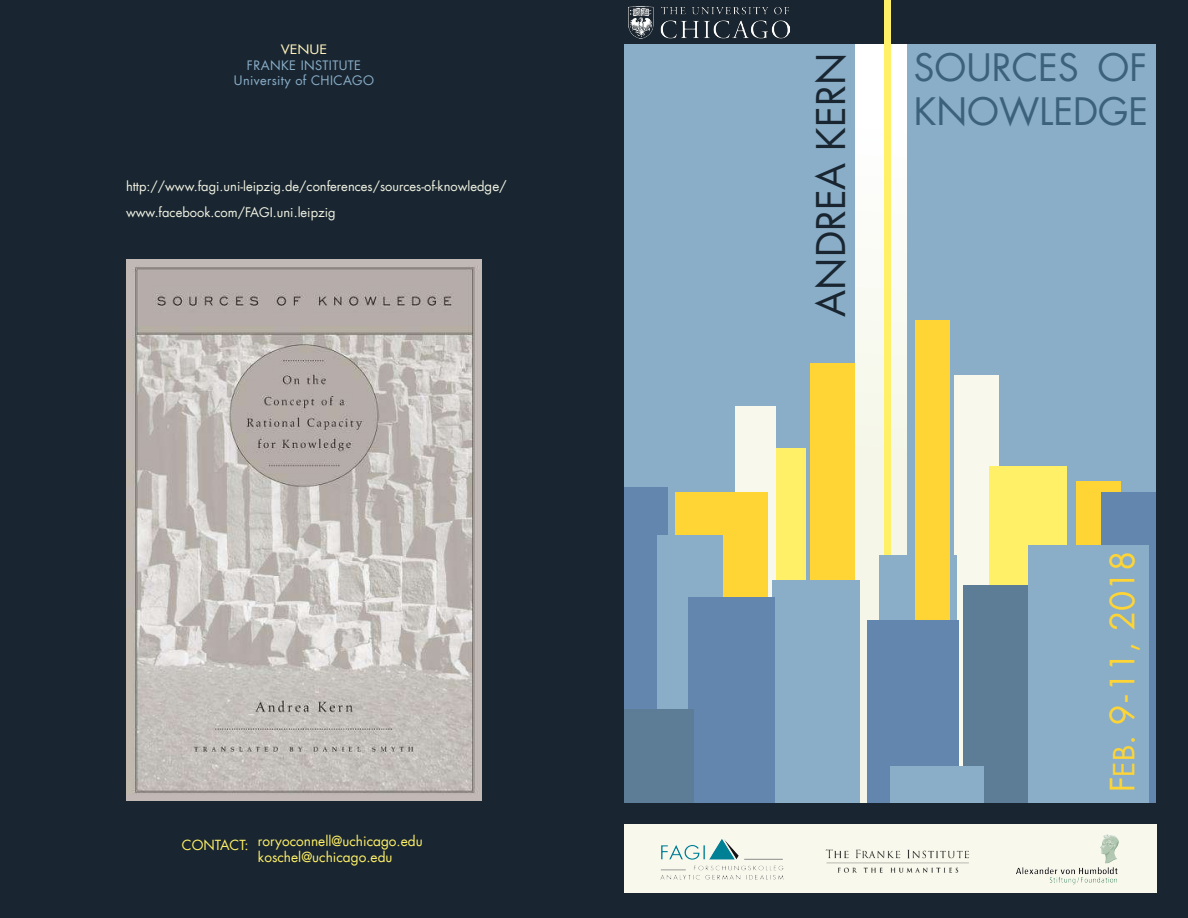
<style>
.page{position:relative;width:1188px;height:918px;background:#192631}
.page>*{position:absolute;margin:0;border:0;box-sizing:border-box;transform-origin:0 0}
.t1{font:38.7px "Futura";color:#192631}
.t2{font:37.05px/44.4px "Futura";color:#3b627a}
.t3{font:32.85px "Futura";color:#ffd535}
.t4{font:13.65px "Futura";color:#fff067}
.t5{font:12.9px "Futura";color:#f1f2e2}
.t6{font:12.75px "Futura";letter-spacing:.03em;color:#8aaec8}
.t7{font:12.75px "Futura";color:#fdf0bb;scale:1.14 1}
.s1{font-size:13.35px}
.s2{font-size:28.5px}
</style>
<div class="page">
<div style="left:602px;top:22px;width:578px;height:814px;background:#8aaec8"></div>
<div style="left:954px;top:375px;width:45px;height:505px;background:#f8f8ec"></div>
<div style="left:1076px;top:481px;width:45px;height:428px;background:#ffd535"></div>
<div style="left:747px;top:448px;width:59px;height:355px;background:#fff067"></div>
<div style="left:1101px;top:492px;width:74px;height:366px;background:#6386ae"></div>
<div style="left:810px;top:363px;width:69px;height:468px;background:#ffd535"></div>
<svg style="left:856px;top:44px;width:51px;height:759px;background:#f7f8f1"></svg>
<div style="left:594px;top:0;width:594px;height:44px;background:#192631"></div>
<div style="left:735px;top:406px;width:40px;height:490px;background:#f8f8ec"></div>
<div style="left:675px;top:492px;width:92px;height:356px;background:#ffd535"></div>
<div style="left:885px;top:0;width:6px;height:818px;background:#fff067"></div>
<div style="left:772px;top:580px;width:87px;height:248px;background:#8aaec8"></div>
<div style="left:602px;top:487px;width:66px;height:341px;background:#6386ae"></div>
<div style="left:879px;top:556px;width:77px;height:304px;background:#8aaec8"></div>
<div style="left:657px;top:535px;width:65px;height:309px;background:#8aaec8"></div>
<div style="left:989px;top:466px;width:78px;height:405px;background:#fff067"></div>
<div style="left:689px;top:598px;width:86px;height:231px;background:#6386ae"></div>
<div style="left:915px;top:321px;width:35px;height:597px;background:#ffd535"></div>
<div style="left:963px;top:585px;width:138px;height:265px;background:#5d7d96"></div>
<div style="left:1028px;top:545px;width:120px;height:283px;background:#8aaec8"></div>
<div style="left:867px;top:620px;width:91px;height:209px;background:#6386ae"></div>
<div style="left:890px;top:766px;width:93px;height:59px;background:#8aaec8"></div>
<div style="left:594px;top:709px;width:99px;height:170px;background:#5d7d96"></div>
<div style="left:1157px;top:19px;width:31px;height:819px;background:#192631"></div>
<div style="left:580px;top:17px;width:44px;height:819px;background:#192631"></div>
<div style="left:587px;top:803px;width:601px;height:115px;background:#192631"></div>
<img style="left:629px;top:6px;width:161px;height:32px">
<div style="left:624px;top:824px;width:533px;height:69px;background:#f8f8ec"></div>
<img style="left:1016px;top:834px;width:103px;height:51px">
<img style="left:660px;top:839px;width:123px;height:41px">
<img style="left:825px;top:849px;width:145px;height:24px">
<img style="left:126px;top:260px;width:356px;height:541px">
<p class="t7" style="left:281px;top:42px;width:42px">VENUE</p>
<p class="t6" style="left:247px;top:57px;width:116px">FRANKE INSTITUTE</p>
<p class="t6" style="left:234px;top:72px;width:142px">University of CHICAGO</p>
<p class="t5" style="left:126px;top:178px;width:382px">http://www.fagi.uni-leipzig.de/conferences/sources-of-knowled<span class="s1">ge/</span></p>
<p class="t5" style="left:126px;top:204px;width:211px">www.facebook.com/FAGI.uni.leipzig</p>
<p class="t4" style="left:182px;top:837px;width:68px">CONTACT:</p>
<p class="t4" style="left:258px;top:832px;width:166px">roryoconnell@uchicago.edu</p>
<p class="t4" style="left:258px;top:849px;width:136px">koschel@uchicago.edu</p>
<p class="t1" style="left:806px;top:317px;width:265px;rotate:-90deg">ANDREA KERN</p>
<p class="t2" style="left:914px;top:46px;width:236px">SOURCES OF<br>KNOWLEDGE</p>
<p class="t3" style="left:1101px;top:792px;width:243px;rotate:-90deg">F<span class="s2">EB</span>. 9-11, 2018</p>
</div>
